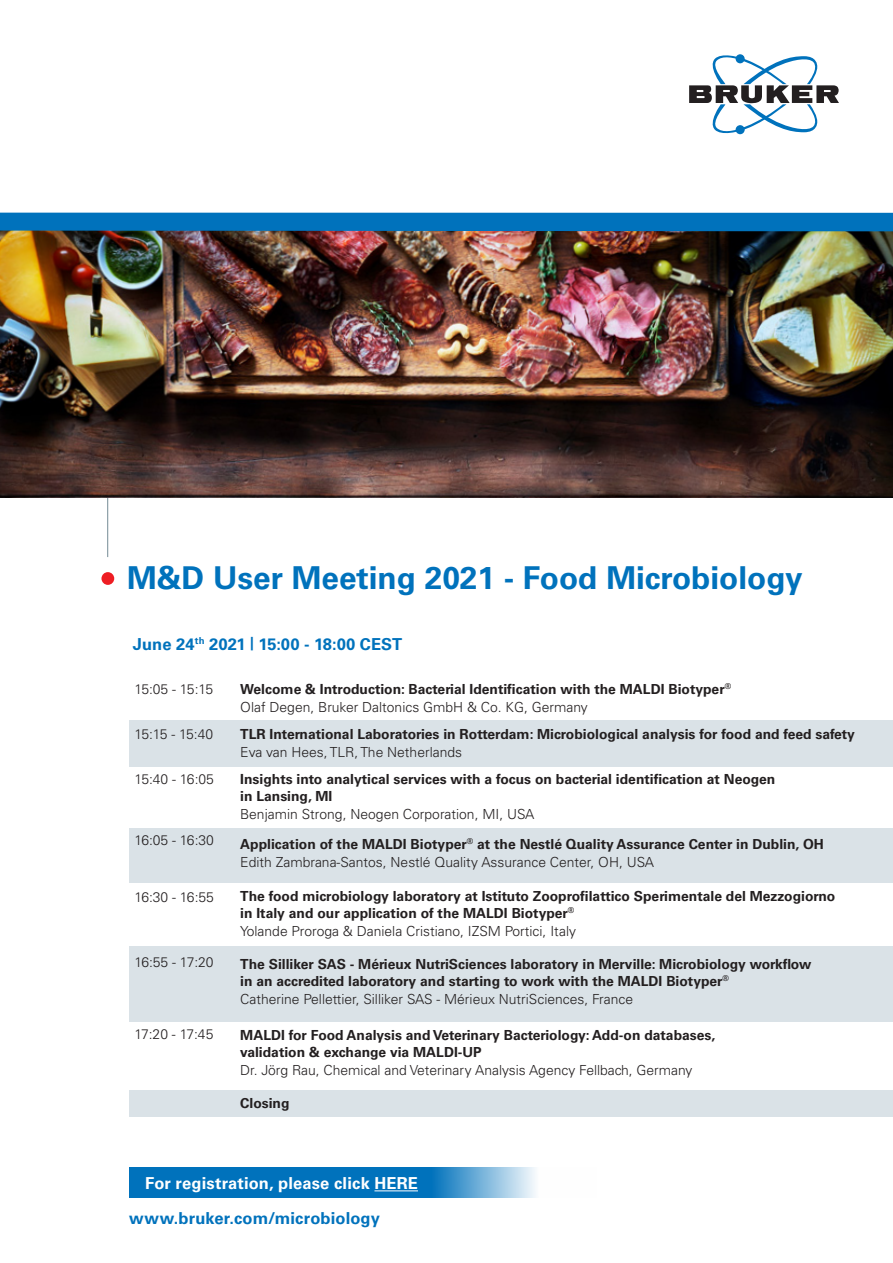
<style>
.page{position:relative;width:893px;height:1263px;background:#fff}
.page>*{position:absolute;margin:0;border:0;box-sizing:border-box;transform-origin:0 0}
.brochure_Headline{font:700 31.5px "Univers LT Std";color:#0072bc}
.brochure_legend{font:700 16.5px "Univers LT Std";letter-spacing:.005em;color:#0072bc}
.brochure_legend-2{font:700 16.5px "Univers LT Std";letter-spacing:.01em;color:#fff}
.t1{font:700 13.8px "Univers LT Std";color:#231f20}
.t2{font:300 13.8px "Univers LT Std";color:#231f20}
</style>
<div class="page">
<div style="left:130px;top:946px;width:763px;height:76px;background:#dae2e7"></div>
<div style="left:130px;top:1090px;width:763px;height:26px;background:#dae2e7"></div>
<svg style="left:130px;top:1167px;width:406px;height:31px;background:#2083c4"></svg>
<div style="left:130px;top:828px;width:763px;height:54px;background:#dae2e7"></div>
<div style="left:130px;top:720px;width:763px;height:46px;background:#dae2e7"></div>
<hr style="left:374px;top:1190px;width:44px;height:1px;background:#fff">
<hr style="left:107px;top:497px;width:1px;height:60px;background:#738a95">
<div style="left:101px;top:572px;width:13px;height:13px;background:#ee1d23;border-radius:50%"></div>
<svg style="left:689px;top:54px;width:150px;height:80px"></svg>
<img style="left:0;top:231px;width:893px;height:267px">
<div style="left:0;top:213px;width:893px;height:18px;background:#0072bc"></div>
<p class="brochure_Headline" style="left:127px;top:559px;width:677px">M&amp;D User Meeting 2021 - Food Microbiology</p>
<p class="brochure_legend" style="left:133px;top:634px;width:271px">June 24<sup>th</sup> 2021 <sup>|</sup> 15:00 - 18:00 CEST</p>
<p class="t2" style="left:134px;top:681px;width:80px">15:05 - 15:15</p>
<p class="t2" style="left:134px;top:726px;width:80px">15:15 - 15:40</p>
<p class="t2" style="left:134px;top:771px;width:81px">15:40 - 16:05</p>
<p class="t2" style="left:134px;top:832px;width:81px">16:05 - 16:30</p>
<p class="t2" style="left:134px;top:889px;width:81px">16:30 - 16:55</p>
<p class="t2" style="left:134px;top:954px;width:81px">16:55 - 17:20</p>
<p class="t2" style="left:134px;top:1026px;width:81px">17:20 - 17:45</p>
<p class="t1" style="left:240px;top:681px;width:492px">Welcome &amp; Introduction: Bacterial Identification with the MALDI Biotyper<sup>®</sup></p>
<p class="t2" style="left:240px;top:699px;width:349px">Olaf Degen, Bruker Daltonics GmbH &amp; Co. KG, Germany</p>
<p class="t1" style="left:240px;top:726px;width:616px">TLR International Laboratories in Rotterdam: Microbiological analysis for food and feed safety</p>
<p class="t2" style="left:240px;top:744px;width:223px">Eva van Hees, TLR, The Netherlands</p>
<p class="t1" style="left:240px;top:771px;width:536px">Insights into analytical services with a focus on bacterial identification at Neogen</p>
<p class="t1" style="left:240px;top:788px;width:94px">in Lansing, MI</p>
<p class="t2" style="left:240px;top:805px;width:296px">Benjamin Strong, Neogen Corporation, MI, USA</p>
<p class="t1" style="left:240px;top:836px;width:585px">Application of the MALDI Biotyper<sup>®</sup> at the Nestlé Quality Assurance Center in Dublin, OH</p>
<p class="t2" style="left:240px;top:853px;width:415px">Edith Zambrana-Santos, Nestlé Quality Assurance Center, OH, USA</p>
<p class="t1" style="left:240px;top:888px;width:597px">The food microbiology laboratory at Istituto Zooprofilattico Sperimentale del Mezzogiorno</p>
<p class="t1" style="left:240px;top:905px;width:336px">in Italy and our application of the MALDI Biotyper<sup>®</sup></p>
<p class="t2" style="left:240px;top:923px;width:337px">Yolande Proroga &amp; Daniela Cristiano, IZSM Portici, Italy</p>
<p class="t1" style="left:240px;top:956px;width:573px">The Silliker SAS - Mérieux NutriSciences laboratory in Merville: Microbiology workflow</p>
<p class="t1" style="left:240px;top:973px;width:490px">in an accredited laboratory and starting to work with the MALDI Biotyper<sup>®</sup></p>
<p class="t2" style="left:240px;top:991px;width:394px">Catherine Pellettier, Silliker SAS - Mérieux NutriSciences, France</p>
<p class="t1" style="left:240px;top:1027px;width:477px">MALDI for Food Analysis and Veterinary Bacteriology: Add-on databases,</p>
<p class="t1" style="left:240px;top:1044px;width:243px">validation &amp; exchange via MALDI-UP</p>
<p class="t2" style="left:240px;top:1062px;width:454px">Dr. Jörg Rau, Chemical and Veterinary Analysis Agency Fellbach, Germany</p>
<p class="t1" style="left:240px;top:1095px;width:51px">Closing</p>
<p class="brochure_legend-2" style="left:145px;top:1174px;width:274px">For registration, please click HERE</p>
<p class="brochure_legend" style="left:129px;top:1208px;width:252px">www.bruker.com/microbiology</p>
</div>
